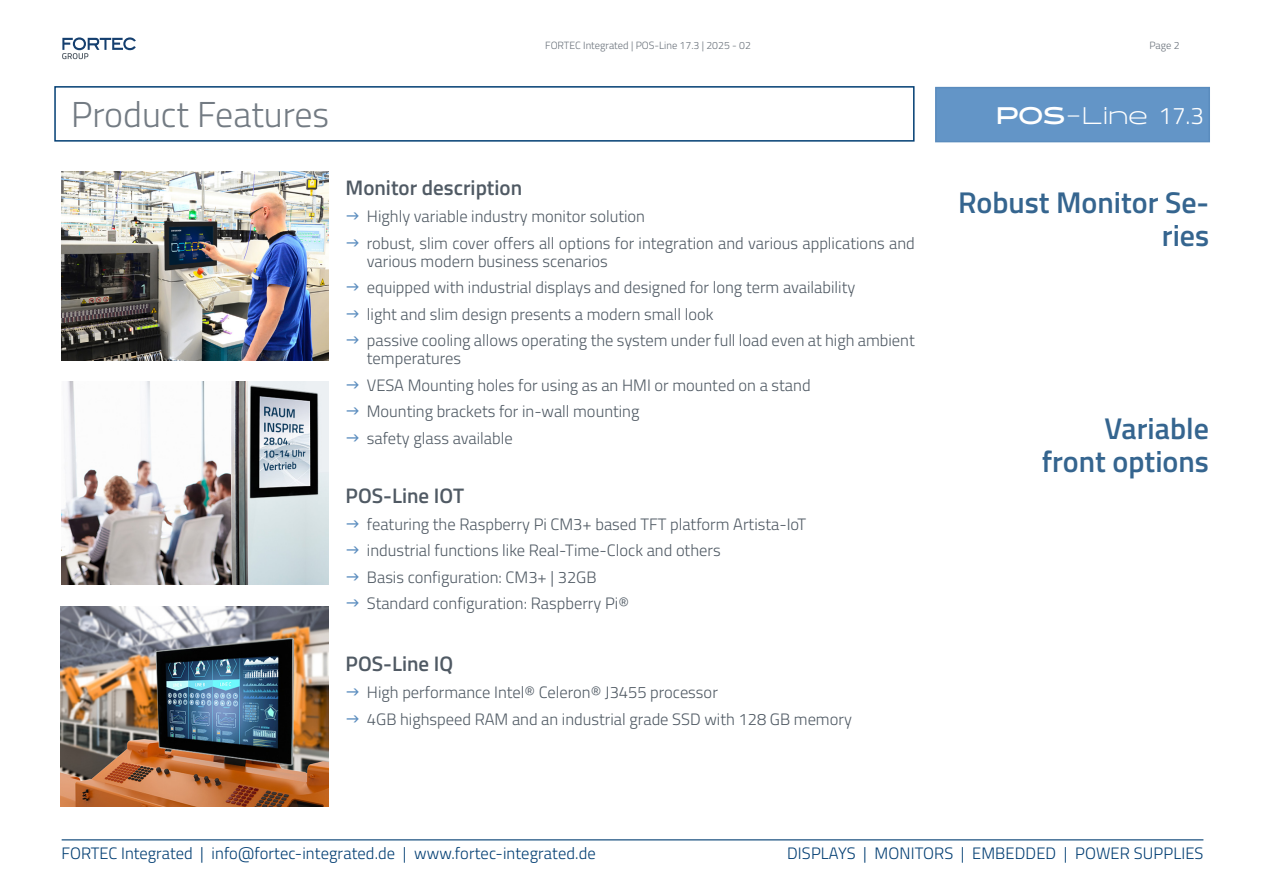
<style>
.page{position:relative;width:1263px;height:893px;background:#fff}
.page>*{position:absolute;margin:0;border:0;box-sizing:border-box;transform-origin:0 0}
.t1{font:300 36px "Titillium Web";color:#737b83}
.t2{font:600 30px/33px "Titillium Web";color:#35658f;text-align:right}
.t3{font:300 24px "Halogen";color:#fff}
.t4{font:600 21px "Titillium Web";color:#505a64}
.t5{font:300 16.5px/18px "Titillium Web";color:#505a64}
.t6{font:300 16.5px "Titillium Web";letter-spacing:.005em;color:#023e73}
.t7{font:300 10.5px "Titillium Web";color:#69717a}
.s1{font-weight:700}
.s2{font-family:"Titillium Web"}
</style>
<div class="page">
<svg style="left:62px;top:37px;width:74px;height:22px"></svg>
<hr style="left:62px;top:839px;width:1141px;height:2px;background:#023e73">
<div style="left:935px;top:87px;width:275px;height:55px;background:#6395c7"></div>
<div style="left:54px;top:86px;width:860px;height:56px;border:2px solid #023e73"></div>
<img style="left:62px;top:172px;width:266px;height:189px">
<img style="left:62px;top:382px;width:266px;height:202px">
<img style="left:60px;top:606px;width:268px;height:201px">
<p class="t1" style="left:71px;top:89px;width:260px">Product Features</p>
<p class="t7" style="left:545px;top:38px;width:207px">FORTEC Integrated | POS-Line 17.3 | 2025 - 02</p>
<p class="t7" style="left:1149px;top:38px;width:32px">Page 2</p>
<p class="t3" style="left:996px;top:101px;width:209px"><span class="s1">POS</span>-Line <span class="s2">17.3</span></p>
<p class="t4" style="left:346px;top:172px;width:178px">Monitor description</p>
<p class="t5" style="left:367px;top:207px;width:280px">Highly variable industry monitor solution</p>
<p class="t5" style="left:367px;top:233px;width:549px">robust, slim cover offers all options for integration and various applications and various modern business scenarios</p>
<p class="t5" style="left:367px;top:278px;width:490px">equipped with industrial displays and designed for long term availability</p>
<p class="t5" style="left:367px;top:304px;width:348px">light and slim design presents a modern small look</p>
<p class="t5" style="left:367px;top:331px;width:549px">passive cooling allows operating the system under full load even at high ambient temperatures</p>
<p class="t5" style="left:367px;top:375px;width:445px">VESA Mounting holes for using as an HMI or mounted on a stand</p>
<p class="t5" style="left:367px;top:402px;width:274px">Mounting brackets for in-wall mounting</p>
<p class="t5" style="left:367px;top:428px;width:147px">safety glass available</p>
<p class="t4" style="left:346px;top:480px;width:120px">POS-Line IOT</p>
<p class="t5" style="left:367px;top:514px;width:441px">featuring the Raspberry Pi CM3+ based TFT platform Artista-IoT</p>
<p class="t5" style="left:367px;top:541px;width:355px">industrial functions like Real-Time-Clock and others</p>
<p class="t5" style="left:367px;top:567px;width:231px">Basis configuration: CM3+ | 32GB</p>
<p class="t5" style="left:367px;top:594px;width:264px">Standard configuration: Raspberry Pi®</p>
<p class="t4" style="left:346px;top:648px;width:109px">POS-Line IQ</p>
<p class="t5" style="left:367px;top:683px;width:352px">High performance Intel® Celeron® J3455 processor</p>
<p class="t5" style="left:367px;top:709px;width:486px">4GB highspeed RAM and an industrial grade SSD with 128 GB memory</p>
<p class="t2" style="left:958px;top:184px;width:253px">Robust Monitor Se&shy;ries</p>
<p class="t2" style="left:1104px;top:410px;width:106px">Variable</p>
<p class="t2" style="left:1042px;top:443px;width:169px">front options</p>
<p class="t6" style="left:62px;top:841px;width:536px">FORTEC Integrated | info@fortec-integrated.de | www.fortec-integrated.de</p>
<p class="t6" style="left:787px;top:841px;width:418px">DISPLAYS | MONITORS | EMBEDDED | POWER SUPPLIES</p>
</div>
